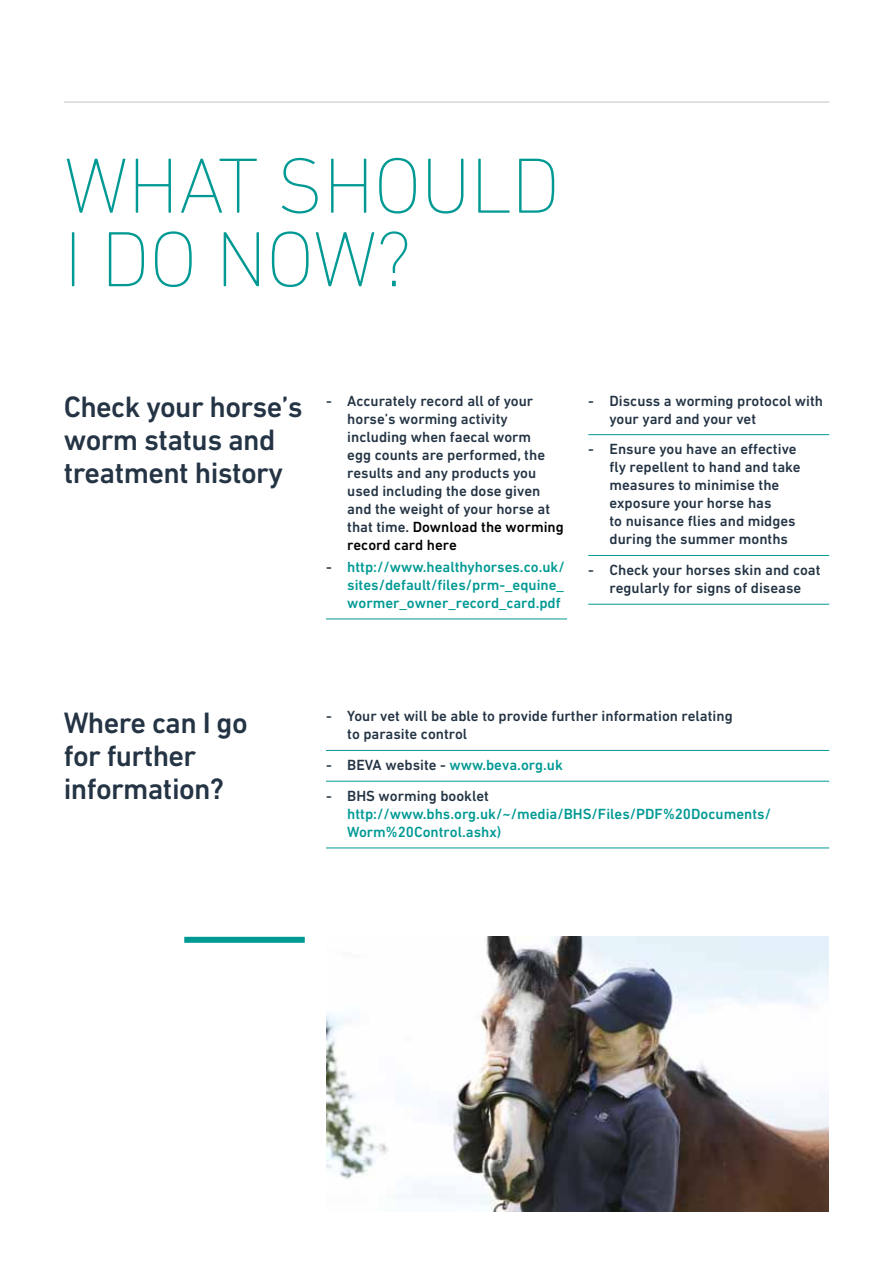
<style>
.page{position:relative;width:893px;height:1263px;background:#fff}
.page>*{position:absolute;margin:0;border:0;box-sizing:border-box;transform-origin:0 0}
.t1{font:200 79.5px/73.5px "DIN Next LT Pro";letter-spacing:-.01em;color:#009994}
.t2{font:500 30px/33px "DIN Next LT Pro";letter-spacing:-.02em;color:#243444}
.t3{font:500 15px/18px "DIN Next LT Pro";color:#243444}
.t4{font:500 15px/18px "DIN Next LT Pro";color:#009994;text-align:justify}
.s1{color:#000}
.s2{color:#243444}
</style>
<div class="page">
<hr style="left:64px;top:102px;width:765px;height:1px;background:#bec3c8">
<div style="left:184px;top:937px;width:121px;height:6px;background:#009994"></div>
<img style="left:326px;top:937px;width:502px;height:274px">
<hr style="left:326px;top:619px;width:241px;height:1px;background:#009994">
<hr style="left:588px;top:434px;width:241px;height:1px;background:#009994">
<hr style="left:588px;top:555px;width:241px;height:1px;background:#009994">
<hr style="left:588px;top:604px;width:241px;height:1px;background:#009994">
<hr style="left:326px;top:750px;width:503px;height:1px;background:#009994">
<hr style="left:326px;top:781px;width:503px;height:1px;background:#009994">
<hr style="left:326px;top:847px;width:503px;height:1px;background:#009994">
<h1 class="t1" style="left:64px;top:148px;width:498px">WHAT SHOULD<br>I DO NOW?</h1>
<h2 class="t2" style="left:64px;top:390px;width:240px">Check your horse’s worm status and treatment history</h2>
<p class="t3" style="left:347px;top:391px;width:218px;text-indent:-21px">- Accurately record all of your horse’s worming activity including when faecal worm<br>egg counts are performed, the results and any products you used including the dose given and the weight of your horse at that time. <span class="s1">Download the worming record card here</span></p>
<p class="t4" style="left:347px;top:558px;width:219px;text-indent:-21px"><span class="s2">-</span> http://www.healthyhorses.co.uk/ sites/default/files/prm-_equine_ wormer_owner_record_card.pdf</p>
<p class="t3" style="left:609px;top:391px;width:215px;text-indent:-21px">- Discuss a worming protocol with your yard and your vet</p>
<p class="t3" style="left:609px;top:440px;width:193px;text-indent:-21px">- Ensure you have an effective fly repellent to hand and take measures to minimise the exposure your horse has<br>to nuisance flies and midges during the summer months</p>
<p class="t3" style="left:588px;top:561px;width:234px;text-align:center">- Check your horses skin and coat regularly for signs of disease</p>
<h2 class="t2" style="left:64px;top:706px;width:185px">Where can I go for further information?</h2>
<p class="t3" style="left:347px;top:707px;width:387px;text-indent:-21px">- Your vet will be able to provide further information relating to parasite control</p>
<p class="t4" style="left:326px;top:756px;width:238px"><span class="s2">- BEVA website -</span> www.beva.org.uk</p>
<p class="t3" style="left:326px;top:787px;width:165px">- BHS worming booklet</p>
<p class="t4" style="left:347px;top:805px;width:425px">http://www.bhs.org.uk/~/media/BHS/Files/PDF%20Documents/<br>Worm%20Control.ashx)</p>
</div>
